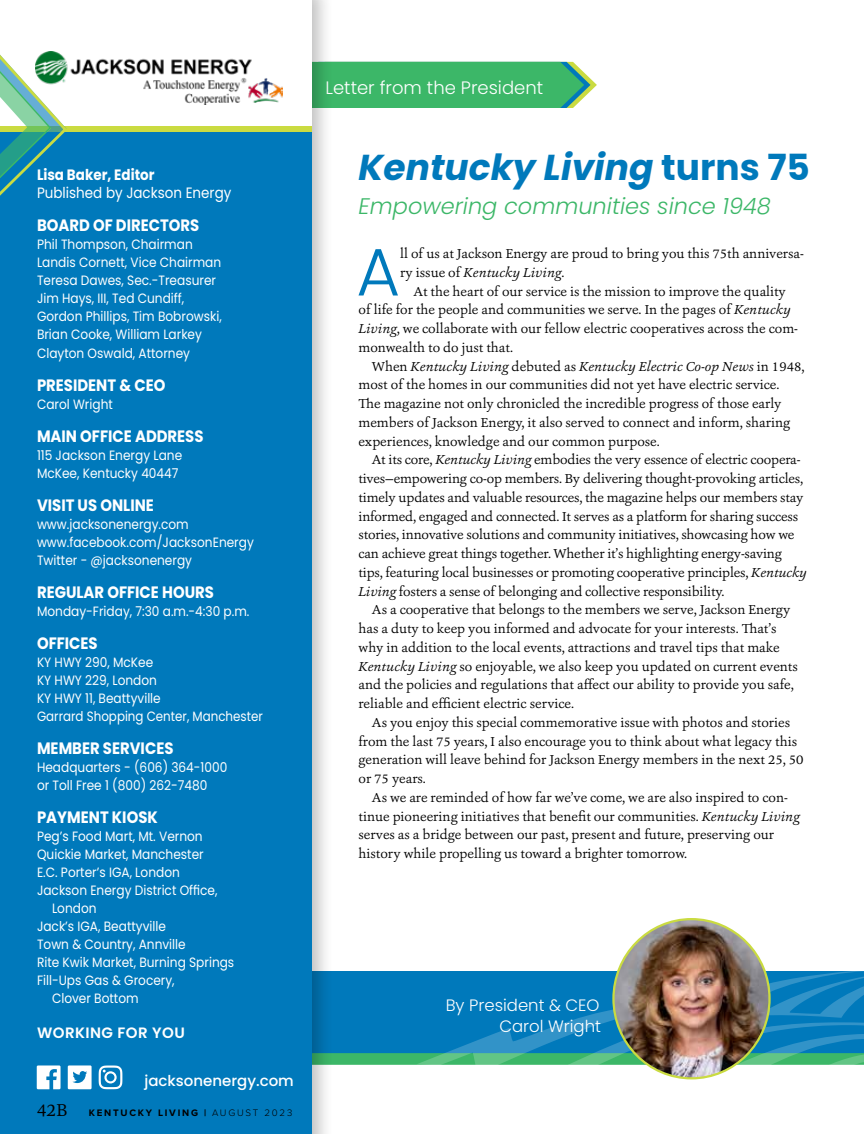
<style>
.page{position:relative;width:864px;height:1134px;background:#fff}
.page>*{position:absolute;margin:0;border:0;box-sizing:border-box;transform-origin:0 0}
.t1{font:300 67.2px "Poppins";color:#0079bb}
.t2{font:italic 700 36px "Poppins";color:#0079bb}
.t3{font:italic 300 22.5px "Poppins";color:#3cb768}
.t4{font:300 18px "Poppins";color:#fff}
.t5{font:18px "Ashbury";color:#000}
.t6{font:700 16.5px "Poppins";color:#fff;scale:.9 1}
.t7{font:300 16.5px/21px "Poppins";color:#fff;text-align:right}
.t8{font:15px "Poppins";color:#fff;scale:.9 1}
.t9{font:500 15px "Poppins";color:#fff}
.t10{font:700 15px "Poppins";color:#fff;scale:.9 1}
.t11{font:600 15px "Poppins";letter-spacing:.03em;color:#fff}
.t12{font:13.5px/18.8px "Ashbury";color:#000}
.t13{font:13.5px/18px "Poppins";color:#fff;scale:.9 1}
.t14{font:700 9.75px "Proxima Nova";letter-spacing:.18em;color:#000}
.s1{font-weight:300}
.s2{font-style:normal}
.s3{font-style:italic}
</style>
<div class="page">
<svg style="left:334px;top:62px;width:263px;height:46px;background:#47b970"></svg>
<div style="left:287px;top:971px;width:577px;height:89px;background:#0079bb"></div>
<div style="left:287px;top:1053px;width:577px;height:12px;background:#3cb768"></div>
<svg style="left:416px;top:971px;width:448px;height:109px"></svg>
<div style="left:0;top:0;width:334px;height:1134px;background:#000;opacity:.25"></div>
<div style="left:0;top:0;width:312px;height:1134px;background:#fff"></div>
<div style="left:0;top:129px;width:312px;height:1005px;background:#0079bb"></div>
<div style="left:0;top:127px;width:312px;height:5px;background:#cadb41"></div>
<img style="left:70px;top:58px;width:213px;height:47px">
<svg style="left:0;top:51px;width:69px;height:145px"></svg>
<svg style="left:37px;top:1065px;width:24px;height:24px"></svg>
<svg style="left:68px;top:1065px;width:24px;height:24px"></svg>
<svg style="left:99px;top:1066px;width:23px;height:23px"></svg>
<img style="left:613px;top:919px;width:157px;height:159px">
<p class="t10" style="left:37px;top:166px;width:132px">Lisa Baker, Editor</p>
<p class="t8" style="left:37px;top:184px;width:218px">Published by Jackson Energy</p>
<p class="t6" style="left:37px;top:216px;width:182px">BOARD OF DIRECTORS</p>
<p class="t13" style="left:37px;top:235px;width:207px">Phil Thompson, Chairman<br>Landis Cornett, Vice Chairman<br>Teresa Dawes, Sec.-Treasurer<br>Jim Hays, III, Ted Cundiff,<br>Gordon Phillips, Tim Bobrowski,<br>Brian Cooke, William Larkey</p>
<p class="t13" style="left:37px;top:345px;width:172px">Clayton Oswald, Attorney</p>
<p class="t6" style="left:37px;top:376px;width:144px">PRESIDENT &amp; CEO</p>
<p class="t13" style="left:37px;top:396px;width:86px">Carol Wright</p>
<p class="t6" style="left:37px;top:427px;width:187px">MAIN OFFICE ADDRESS</p>
<p class="t13" style="left:37px;top:447px;width:163px">115 Jackson Energy Lane<br>McKee, Kentucky 40447</p>
<p class="t6" style="left:37px;top:496px;width:131px">VISIT US ONLINE</p>
<p class="t13" style="left:37px;top:516px;width:242px">www.jacksonenergy.com www.facebook.com/JacksonEnergy<br>Twitter - @jacksonenergy</p>
<p class="t6" style="left:37px;top:583px;width:198px">REGULAR OFFICE HOURS</p>
<p class="t13" style="left:37px;top:603px;width:238px">Monday-Friday, 7:30 a.m.-4:30 p.m.</p>
<p class="t6" style="left:37px;top:634px;width:69px">OFFICES</p>
<p class="t13" style="left:37px;top:654px;width:253px">KY HWY 290, McKee<br>KY HWY 229, London<br>KY HWY 11, Beattyville<br>Garrard Shopping Center, Manchester</p>
<p class="t6" style="left:37px;top:739px;width:153px">MEMBER SERVICES</p>
<p class="t13" style="left:37px;top:759px;width:213px">Headquarters - (606) 364-1000 or Toll Free 1 (800) 262-7480</p>
<p class="t6" style="left:37px;top:808px;width:136px">PAYMENT KIOSK</p>
<p class="t13" style="left:37px;top:828px;width:186px">Peg’s Food Mart, Mt. Vernon</p>
<p class="t13" style="left:37px;top:846px;width:187px">Quickie Market, Manchester</p>
<p class="t13" style="left:37px;top:864px;width:160px">E.C. Porter’s IGA, London</p>
<p class="t13" style="left:37px;top:882px;width:202px">Jackson Energy District Office,</p>
<p class="t13" style="left:52px;top:900px;width:51px">London</p>
<p class="t13" style="left:37px;top:918px;width:145px">Jack’s IGA, Beattyville</p>
<p class="t13" style="left:37px;top:936px;width:167px">Town &amp; Country, Annville</p>
<p class="t13" style="left:37px;top:954px;width:221px">Rite Kwik Market, Burning Springs</p>
<p class="t13" style="left:37px;top:972px;width:155px">Fill-Ups Gas &amp; Grocery,</p>
<p class="t13" style="left:52px;top:990px;width:98px">Clover Bottom</p>
<p class="t11" style="left:37px;top:1024px;width:149px">WORKING FOR YOU</p>
<p class="t9" style="left:144px;top:1072px;width:151px">jacksonenergy.com</p>
<h3 class="t5" style="left:37px;top:1099px;width:32px">42B</h3>
<p class="t14" style="left:89px;top:1106px;width:205px">KENTUCKY LIVING | <span class="s1">AUGUST 2023</span></p>
<h3 class="t4" style="left:326px;top:78px;width:219px">Letter from the President</h3>
<h2 class="t2" style="left:358px;top:147px;width:453px">Kentucky Living <span class="s2">turns 75</span></h2>
<h3 class="t3" style="left:358px;top:193px;width:414px">Empowering communities since 1948</h3>
<h1 class="t1" style="left:356px;top:233px;width:45px">A</h1>
<p class="t12" style="left:400px;top:244px;width:405px">ll of us at Jackson Energy are proud to bring you this 75th anniversa&shy;ry issue of <span class="s3">Kentucky Living</span>.</p>
<p class="t12" style="left:358px;top:282px;width:441px;text-indent:55px">At the heart of our service is the mission to improve the quality of life for the people and communities we serve. In the pages of <span class="s3">Kentucky Living</span>, we collaborate with our fellow electric cooperatives across the com&shy;monwealth to do just that.</p>
<p class="t12" style="left:358px;top:357px;width:447px;text-indent:14px">When <span class="s3">Kentucky Living</span> debuted as <span class="s3">Kentucky Electric Co-op News</span> in 1948, most of the homes in our communities did not yet have electric service.<br>The magazine not only chronicled the incredible progress of those early members of Jackson Energy, it also served to connect and inform, sharing experiences, knowledge and our common purpose.</p>
<p class="t12" style="left:358px;top:450px;width:450px;text-indent:14px">At its core, <span class="s3">Kentucky Living</span> embodies the very essence of electric coopera&shy;tives—empowering co-op members. By delivering thought-provoking articles, timely updates and valuable resources, the magazine helps our members stay informed, engaged and connected. It serves as a platform for sharing success stories, innovative solutions and community initiatives, showcasing how we can achieve great things together. Whether it’s highlighting energy-saving tips, featuring local businesses or promoting cooperative principles, <span class="s3">Kentucky Living</span> fosters a sense of belonging and collective responsibility.</p>
<p class="t12" style="left:358px;top:600px;width:441px;text-indent:14px">As a cooperative that belongs to the members we serve, Jackson Energy has a duty to keep you informed and advocate for your interests. That’s why in addition to the local events, attractions and travel tips that make <span class="s3">Kentucky Living</span> so enjoyable, we also keep you updated on current events and the policies and regulations that affect our ability to provide you safe, reliable and efficient electric service.</p>
<p class="t12" style="left:358px;top:713px;width:446px;text-indent:14px">As you enjoy this special commemorative issue with photos and stories from the last 75 years, I also encourage you to think about what legacy this generation will leave behind for Jackson Energy members in the next 25, 50 or 75 years.</p>
<p class="t12" style="left:358px;top:788px;width:443px;text-indent:14px">As we are reminded of how far we’ve come, we are also inspired to con&shy;tinue pioneering initiatives that benefit our communities. <span class="s3">Kentucky Living </span>serves as a bridge between our past, present and future, preserving our history while propelling us toward a brighter tomorrow.</p>
<p class="t7" style="left:446px;top:995px;width:157px">By President &amp; CEO<br>Carol Wright</p>
</div>
